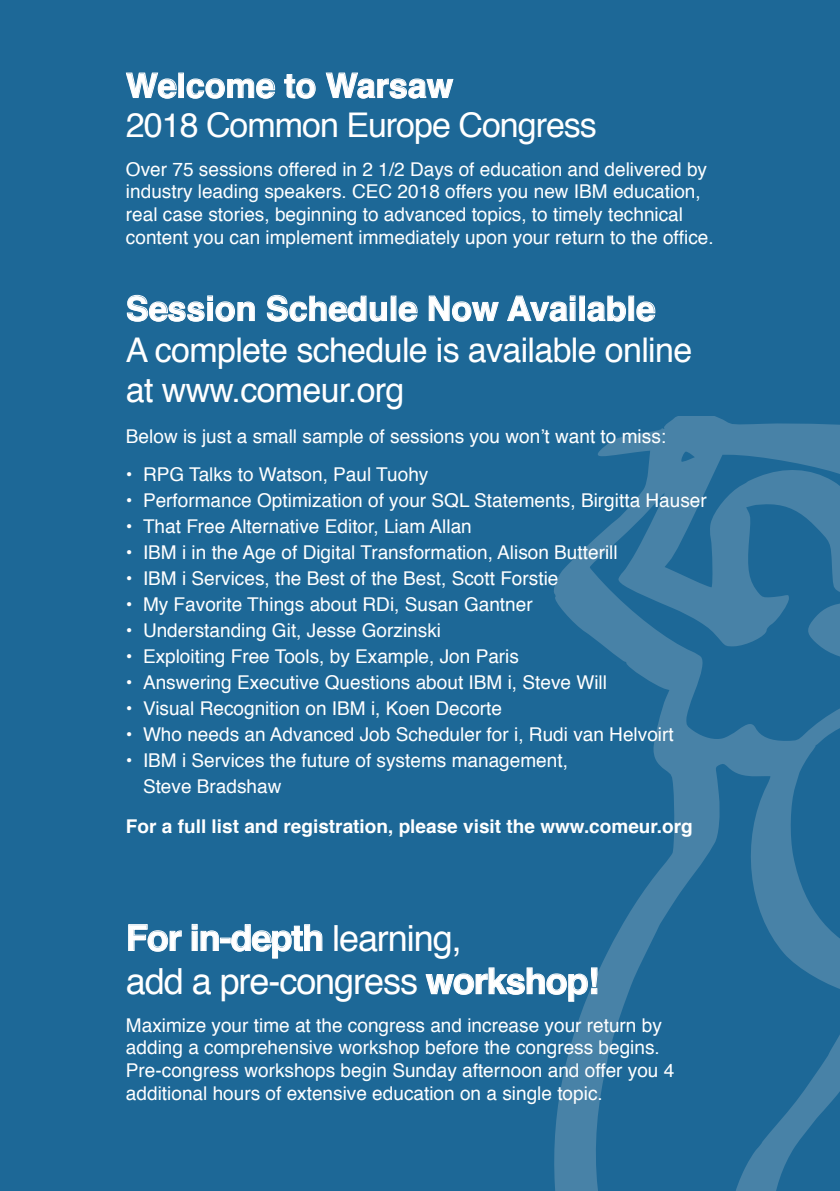
<style>
.page{position:relative;width:840px;height:1191px;background:#fff}
.page>*{position:absolute;margin:0;border:0;box-sizing:border-box;transform-origin:0 0}
.Tussenkop{font:36px "Helvetica";letter-spacing:-.03em;color:#fff}
.Tussenkop-2{font:700 36px "Helvetica";letter-spacing:-.03em;color:#fff}
.t1{font:34px/40.8px "Helvetica";letter-spacing:-.02em;color:#fff}
.t2{font:700 34px "Helvetica";color:#fff}
.Body{font:19px/22.8px "Helvetica";color:#fff}
.Body-2{font:700 19px "Helvetica";color:#fff}
.s1{font-weight:400}
.s2{font-weight:700}
</style>
<div class="page">
<div style="left:0;top:0;width:839px;height:1191px;background:#1d6897"></div>
<svg style="left:554px;top:416px;width:285px;height:775px"></svg>
<svg style="left:125px;top:72px;width:52px;height:27px"></svg>
<div style="left:178px;top:73px;width:6px;height:25px;border:1px solid #fff"></div>
<svg style="left:186px;top:78px;width:89px;height:21px"></svg>
<svg style="left:284px;top:74px;width:32px;height:25px"></svg>
<svg style="left:325px;top:72px;width:128px;height:27px"></svg>
<svg style="left:128px;top:924px;width:54px;height:28px"></svg>
<svg style="left:192px;top:924px;width:27px;height:27px"></svg>
<svg style="left:231px;top:924px;width:91px;height:34px"></svg>
<svg style="left:425px;top:967px;width:172px;height:35px"></svg>
<svg style="left:126px;top:294px;width:129px;height:28px"></svg>
<svg style="left:266px;top:294px;width:121px;height:28px"></svg>
<svg style="left:398px;top:301px;width:19px;height:21px"></svg>
<svg style="left:428px;top:295px;width:71px;height:27px"></svg>
<svg style="left:507px;top:295px;width:68px;height:27px"></svg>
<div style="left:569px;top:302px;width:6px;height:19px;border:1px solid #fff"></div>
<svg style="left:587px;top:295px;width:39px;height:27px"></svg>
<svg style="left:636px;top:301px;width:19px;height:21px"></svg>
<p class="t2" style="left:126px;top:58px;width:328px">Welcome to Warsaw</p>
<p class="t1" style="left:126px;top:106px;width:472px">2018 Common Europe Congress</p>
<p class="Body" style="left:126px;top:158px;width:589px">Over 75 sessions offered in 2 1/2 Days of education and delivered by industry leading speakers. CEC 2018 offers you new IBM education, real case stories, beginning to advanced topics, to timely technical content you can implement immediately upon your return to the office.</p>
<p class="t2" style="left:126px;top:281px;width:530px">Session Schedule Now Available</p>
<p class="t1" style="left:126px;top:330px;width:567px">A complete schedule is available online at www.comeur.org</p>
<p class="Body" style="left:126px;top:426px;width:541px">Below is just a small sample of sessions you won’t want to miss:</p>
<p class="Body" style="left:126px;top:463px;width:304px">• RPG Talks to Watson, Paul Tuohy</p>
<p class="Body" style="left:126px;top:489px;width:582px">• Performance Optimization of your SQL Statements, Birgitta Hauser</p>
<p class="Body" style="left:126px;top:515px;width:347px">• That Free Alternative Editor, Liam Allan</p>
<p class="Body" style="left:126px;top:541px;width:493px">• IBM i in the Age of Digital Transformation, Alison Butterill</p>
<p class="Body" style="left:126px;top:567px;width:434px">• IBM i Services, the Best of the Best, Scott Forstie</p>
<p class="Body" style="left:126px;top:593px;width:408px">• My Favorite Things about RDi, Susan Gantner</p>
<p class="Body" style="left:126px;top:619px;width:316px">• Understanding Git, Jesse Gorzinski</p>
<p class="Body" style="left:126px;top:645px;width:394px">• Exploiting Free Tools, by Example, Jon Paris</p>
<p class="Body" style="left:126px;top:671px;width:482px">• Answering Executive Questions about IBM i, Steve Will</p>
<p class="Body" style="left:126px;top:697px;width:377px">• Visual Recognition on IBM i, Koen Decorte</p>
<p class="Body" style="left:126px;top:723px;width:549px">• Who needs an Advanced Job Scheduler for i, Rudi van Helvoirt</p>
<p class="Body" style="left:143px;top:747px;width:426px;line-height:26px;text-indent:-17px">• IBM i Services the future of systems management,<br>Steve Bradshaw</p>
<p class="Body-2" style="left:126px;top:810px;width:568px">For a full list and registration, please visit the www.comeur.org</p>
<p class="Tussenkop-2" style="left:126px;top:908px;width:337px">For in-depth <span class="s1">learning,</span></p>
<p class="Tussenkop" style="left:126px;top:953px;width:475px">add a pre-congress <span class="s2">workshop!</span></p>
<p class="Body" style="left:126px;top:1014px;width:549px">Maximize your time at the congress and increase your return by adding a comprehensive workshop before the congress begins.<br>Pre-congress workshops begin Sunday afternoon and offer you 4 additional hours of extensive education on a single topic.</p>
</div>
